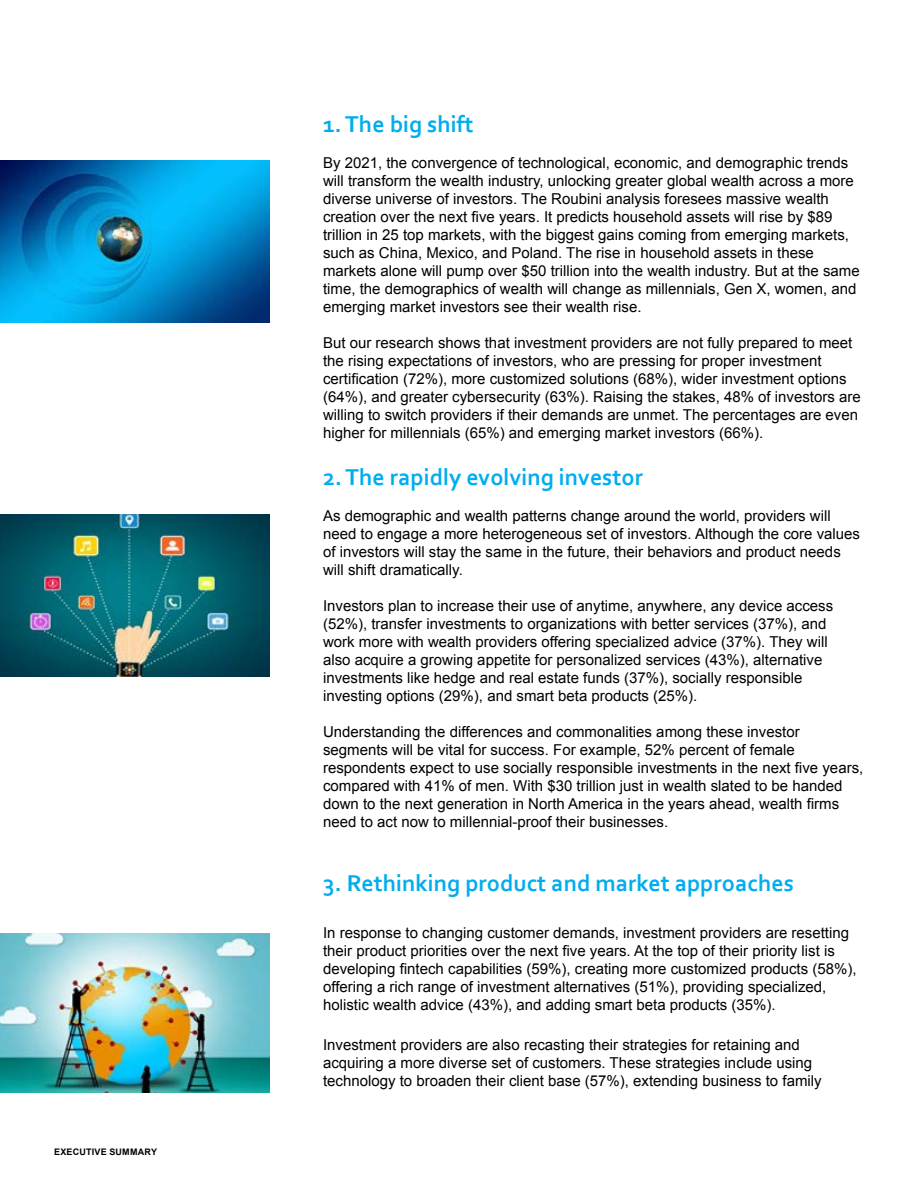
<style>
.page{position:relative;width:918px;height:1188px;background:#fff}
.page>*{position:absolute;margin:0;border:0;box-sizing:border-box;transform-origin:0 0}
.t1{font:700 24px "Corbel";color:#00adef}
.t2{font:15px/18px "Arial";color:#000}
.t3{font:700 9px "Arial";letter-spacing:.03em;color:#000}
</style>
<div class="page">
<img style="left:0;top:934px;width:270px;height:158px">
<img style="left:0;top:515px;width:270px;height:161px">
<img style="left:0;top:160px;width:270px;height:162px">
<p class="t3" style="left:54px;top:1146px;width:105px">EXECUTIVE SUMMARY</p>
<h1 class="t1" style="left:323px;top:109px;width:152px">1. The big shift</h1>
<p class="t2" style="left:323px;top:154px;width:538px">By 2021, the convergence of technological, economic, and demographic trends will transform the wealth industry, unlocking greater global wealth across a more diverse universe of investors. The Roubini analysis foresees massive wealth creation over the next five years. It predicts household assets will rise by $89 trillion in 25 top markets, with the biggest gains coming from emerging markets, such as China, Mexico, and Poland. The rise in household assets in these markets alone will pump over $50 trillion into the wealth industry. But at the same time, the demographics of wealth will change as millennials, Gen X, women, and emerging market investors see their wealth rise.</p>
<p class="t2" style="left:323px;top:334px;width:539px">But our research shows that investment providers are not fully prepared to meet the rising expectations of investors, who are pressing for proper investment certification (72%), more customized solutions (68%), wider investment options (64%), and greater cybersecurity (63%). Raising the stakes, 48% of investors are willing to switch providers if their demands are unmet. The percentages are even higher for millennials (65%) and emerging market investors (66%).</p>
<h1 class="t1" style="left:323px;top:462px;width:322px">2. The rapidly evolving investor</h1>
<p class="t2" style="left:323px;top:507px;width:539px">As demographic and wealth patterns change around the world, providers will need to engage a more heterogeneous set of investors. Although the core values of investors will stay the same in the future, their behaviors and product needs will shift dramatically.</p>
<p class="t2" style="left:323px;top:597px;width:512px">Investors plan to increase their use of anytime, anywhere, any device access (52%), transfer investments to organizations with better services (37%), and work more with wealth providers offering specialized advice (37%). They will also acquire a growing appetite for personalized services (43%), alternative investments like hedge and real estate funds (37%), socially responsible investing options (29%), and smart beta products (25%).</p>
<p class="t2" style="left:323px;top:723px;width:542px">Understanding the differences and commonalities among these investor segments will be vital for success. For example, 52% percent of female respondents expect to use socially responsible investments in the next five years, compared with 41% of men. With $30 trillion just in wealth slated to be handed down to the next generation in North America in the years ahead, wealth firms need to act now to millennial-proof their businesses.</p>
<h1 class="t1" style="left:323px;top:869px;width:472px">3. Rethinking product and market approaches</h1>
<p class="t2" style="left:323px;top:924px;width:535px">In response to changing customer demands, investment providers are resetting their product priorities over the next five years. At the top of their priority list is developing fintech capabilities (59%), creating more customized products (58%), offering a rich range of investment alternatives (51%), providing specialized, holistic wealth advice (43%), and adding smart beta products (35%).</p>
<p class="t2" style="left:323px;top:1036px;width:500px">Investment providers are also recasting their strategies for retaining and acquiring a more diverse set of customers. These strategies include using technology to broaden their client base (57%), extending business to family</p>
</div>
